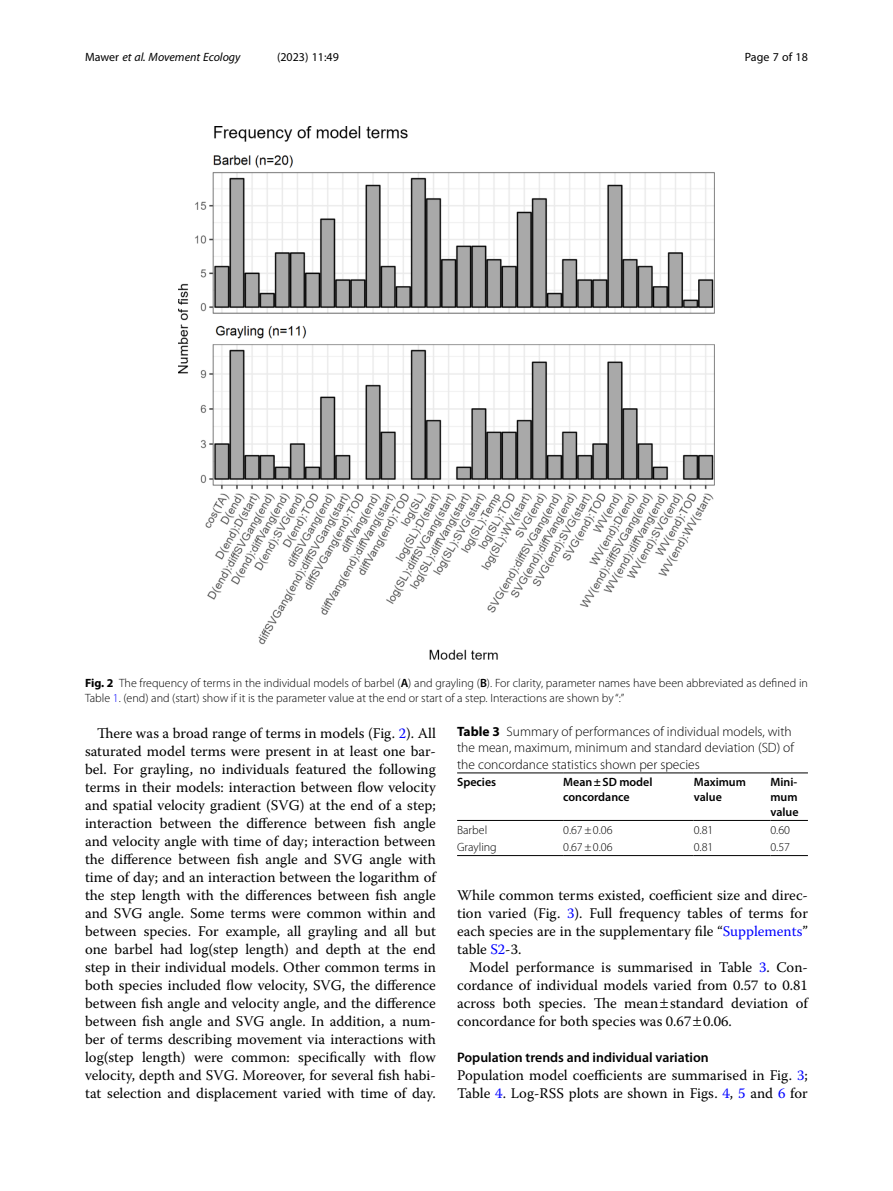
<style>
.page{position:relative;width:893px;height:1191px;background:#fff}
.page>*{position:absolute;margin:0;border:0;box-sizing:border-box;transform-origin:0 0}
.Body_Text_Indent{font:14.7px/18px "Warnock Pro";color:#000;text-align:justify}
.Body_Text{font:14.7px/18px "Warnock Pro";color:#000}
.Head_2{font:600 13.8px "Myriad Pro";color:#000}
.Table_Caption{font:300 13.5px/16.5px "Myriad Pro";color:#000}
.Figure_Caption{font:300 12px/15px "Myriad Pro";color:#000}
.Table_Head{font:600 12px/15px "Myriad Pro";color:#000}
.t1{font:italic 12px "Myriad Pro";color:#000}
.t2{font:12px "Myriad Pro";color:#000}
.Table_Body_Tab3___1{font:300 12px "Myriad Pro";color:#000}
.Table_Body_Tab3_Deci{font:300 12px "Myriad Pro";color:#000}
.Table_Body{font:300 12px "Myriad Pro";color:#000}
.s1{font-style:normal}
.s2{font-weight:700}
.s3{font-weight:600}
.s4{color:#00f}
</style>
<div class="page">
<hr style="left:457px;top:820px;width:106px;height:1px;background:#000">
<hr style="left:563px;top:772px;width:131px;height:1px;background:#000">
<hr style="left:563px;top:820px;width:131px;height:1px;background:#000">
<hr style="left:694px;top:772px;width:76px;height:1px;background:#000">
<hr style="left:694px;top:820px;width:76px;height:1px;background:#000">
<hr style="left:770px;top:772px;width:38px;height:1px;background:#000">
<hr style="left:770px;top:820px;width:38px;height:1px;background:#000">
<hr style="left:457px;top:855px;width:106px;height:1px;background:#000">
<hr style="left:563px;top:855px;width:131px;height:1px;background:#000">
<hr style="left:694px;top:855px;width:76px;height:1px;background:#000">
<hr style="left:770px;top:855px;width:38px;height:1px;background:#000">
<hr style="left:457px;top:772px;width:106px;height:1px;background:#000">
<img style="left:178px;top:126px;width:536px;height:534px">
<p class="t1" style="left:85px;top:50px;width:157px"><span class="s1">Mawer</span> et al. Movement Ecology</p>
<p class="t2" style="left:277px;top:50px;width:63px">(2023) 11:49</p>
<p class="t2" style="left:745px;top:50px;width:65px">Page 7 of 18</p>
<p class="Figure_Caption" style="left:85px;top:675px;width:724px"><span class="s2">Fig. 2</span> The frequency of terms in the individual models of barbel (<span class="s3">A</span>) and grayling (<span class="s3">B</span>). For clarity, parameter names have been abbreviated as defined in<br>Table <span class="s4">1</span>. (end) and (start) show if it is the parameter value at the end or start of a step. Interactions are shown by “:”</p>
<p class="Body_Text_Indent" style="left:85px;top:724px;width:352px;text-indent:12px">There was a broad range of terms in models (Fig. <span class="s4">2</span>). All saturated model terms were present in at least one bar&shy;bel. For grayling, no individuals featured the following terms in their models: interaction between flow velocity and spatial velocity gradient (SVG) at the end of a step; interaction between the difference between fish angle and velocity angle with time of day; interaction between the difference between fish angle and SVG angle with time of day; and an interaction between the logarithm of the step length with the differences between fish angle and SVG angle. Some terms were common within and between species. For example, all grayling and all but one barbel had log(step length) and depth at the end step in their individual models. Other common terms in both species included flow velocity, SVG, the difference between fish angle and velocity angle, and the difference between fish angle and SVG angle. In addition, a num&shy;ber of terms describing movement via interactions with log(step length) were common: specifically with flow velocity, depth and SVG. Moreover, for several fish habi&shy;tat selection and displacement varied with time of day.</p>
<p class="Table_Caption" style="left:457px;top:723px;width:338px"><span class="s2">Table 3</span> Summary of performances of individual models, with the mean, maximum, minimum and standard deviation (SD) of the concordance statistics shown per species</p>
<p class="Table_Head" style="left:457px;top:774px;width:41px">Species</p>
<p class="Table_Head" style="left:563px;top:774px;width:91px">Mean±SD model concordance</p>
<p class="Table_Head" style="left:694px;top:774px;width:54px">Maximum value</p>
<p class="Table_Head" style="left:770px;top:774px;width:30px;text-align:justify">Mini&shy;mum value</p>
<p class="Table_Body" style="left:457px;top:823px;width:32px">Barbel</p>
<p class="Table_Body_Tab3___1" style="left:563px;top:823px;width:51px">0.67±0.06</p>
<p class="Table_Body_Tab3_Deci" style="left:694px;top:823px;width:21px">0.81</p>
<p class="Table_Body_Tab3_Deci" style="left:770px;top:823px;width:21px">0.60</p>
<p class="Table_Body" style="left:457px;top:840px;width:41px">Grayling</p>
<p class="Table_Body_Tab3___1" style="left:563px;top:840px;width:51px">0.67±0.06</p>
<p class="Table_Body_Tab3_Deci" style="left:694px;top:840px;width:21px">0.81</p>
<p class="Table_Body_Tab3_Deci" style="left:770px;top:840px;width:21px">0.57</p>
<p class="Body_Text_Indent" style="left:457px;top:886px;width:352px">While common terms existed, coefficient size and direc&shy;tion varied (Fig. <span class="s4">3</span>). Full frequency tables of terms for each species are in the supplementary file “<span class="s4">Supplements</span>” table <span class="s4">S2</span>-3.</p>
<p class="Body_Text_Indent" style="left:457px;top:958px;width:352px;text-indent:12px">Model performance is summarised in Table <span class="s4">3</span>. Con&shy;cordance of individual models varied from 0.57 to 0.81 across both species. The mean standard deviation of concordance for both species was 0.67 0.06.</p>
<p class="Head_2" style="left:457px;top:1049px;width:253px">Population trends and individual variation</p>
<p class="Body_Text" style="left:457px;top:1066px;width:352px">Population model coefficients are summarised in Fig. <span class="s4">3</span>;<br>Table <span class="s4">4</span>. Log-RSS plots are shown in Figs. <span class="s4">4</span>, <span class="s4">5</span> and <span class="s4">6</span> for</p>
</div>
